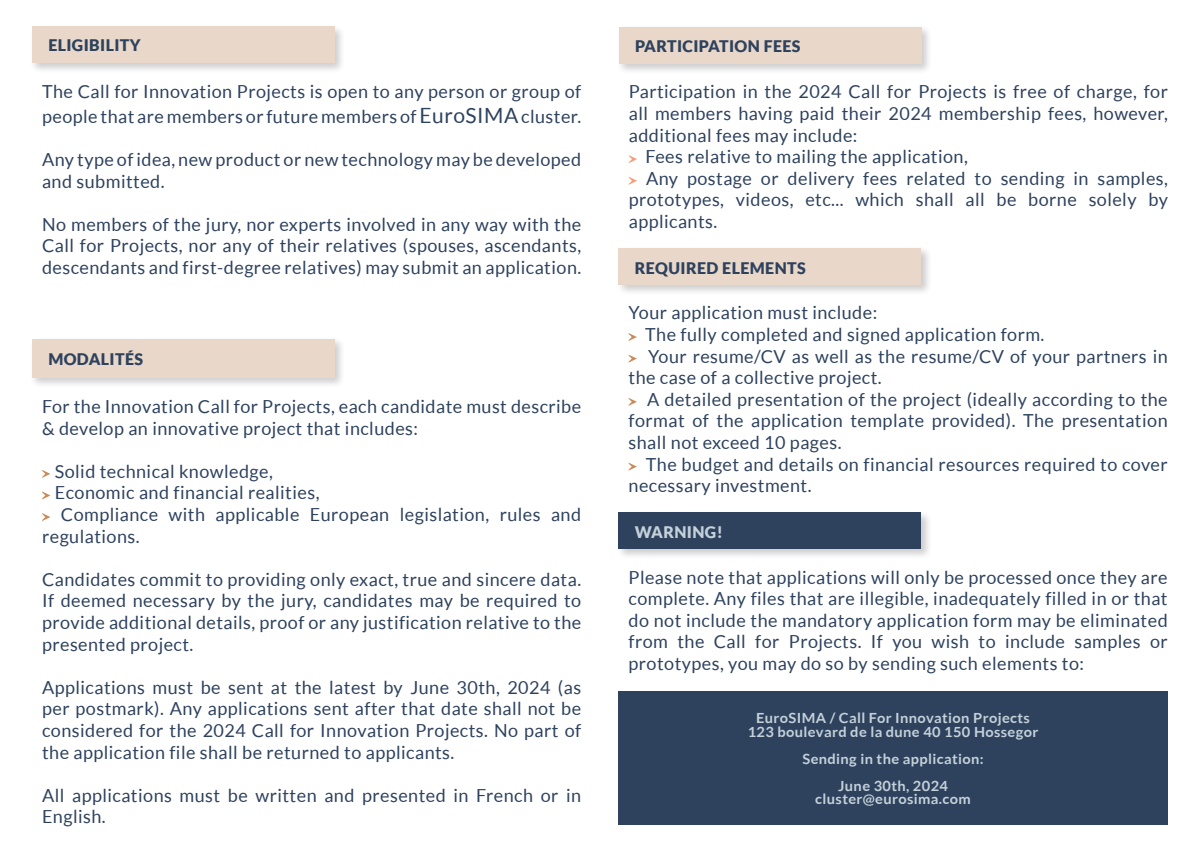
<style>
.page{position:relative;width:1200px;height:850px;background:#fff}
.page>*{position:absolute;margin:0;border:0;box-sizing:border-box;transform-origin:0 0}
.t1{font:18px/21.6px "Lato";letter-spacing:.025em;color:#2e425e}
.t2{font:900 16px "Lato";letter-spacing:.025em;color:#2e425e}
.t3{font:900 16px "Lato";letter-spacing:.025em;color:#c4d1d9}
.t4{font:700 14px/13.5px "Lato";letter-spacing:.025em;color:#c4d1d9;text-align:center;scale:1.05 1}
.s1{font-size:21px}
</style>
<div class="page">
<div style="left:30px;top:24px;width:316px;height:50px;background:#000;opacity:.2"></div>
<div style="left:32px;top:26px;width:303px;height:37px;background:#e9d8c9"></div>
<svg style="left:629px;top:333px;width:8px;height:8px"></svg>
<svg style="left:629px;top:355px;width:8px;height:8px"></svg>
<svg style="left:629px;top:398px;width:8px;height:8px"></svg>
<svg style="left:629px;top:463px;width:8px;height:8px"></svg>
<div style="left:616px;top:246px;width:316px;height:50px;background:#000;opacity:.2"></div>
<div style="left:619px;top:248px;width:302px;height:37px;background:#e9d8c9"></div>
<div style="left:616px;top:510px;width:316px;height:50px;background:#000;opacity:.2"></div>
<div style="left:619px;top:512px;width:302px;height:37px;background:#2e425e"></div>
<svg style="left:629px;top:155px;width:8px;height:8px"></svg>
<svg style="left:629px;top:177px;width:8px;height:8px"></svg>
<div style="left:616px;top:25px;width:317px;height:50px;background:#000;opacity:.2"></div>
<div style="left:619px;top:27px;width:303px;height:37px;background:#e9d8c9"></div>
<svg style="left:42px;top:470px;width:8px;height:8px"></svg>
<svg style="left:42px;top:491px;width:8px;height:8px"></svg>
<svg style="left:42px;top:513px;width:8px;height:8px"></svg>
<div style="left:30px;top:336px;width:316px;height:53px;background:#000;opacity:.2"></div>
<div style="left:32px;top:339px;width:303px;height:39px;background:#e9d8c9"></div>
<div style="left:619px;top:691px;width:549px;height:134px;background:#2e425e"></div>
<p class="t2" style="left:48px;top:36px;width:94px">ELIGIBILITY</p>
<p class="t1" style="left:42px;top:78px;width:541px;line-height:25.2px">The Call for Innovation Projects is open to any person or group of people that are members or future members of <span class="s1">EuroSIMA</span> cluster.</p>
<p class="t1" style="left:42px;top:149px;width:541px">Any type of idea, new product or new technology may be developed and submitted.</p>
<p class="t1" style="left:42px;top:213px;width:541px;text-align:justify">No members of the jury, nor experts involved in any way with the Call for Projects, nor any of their relatives (spouses, ascendants, descendants and first-degree relatives) may submit an application.</p>
<p class="t2" style="left:48px;top:349px;width:96px">MODALITÉS</p>
<p class="t1" style="left:42px;top:396px;width:541px">For the Innovation Call for Projects, each candidate must describe &amp; develop an innovative project that includes:</p>
<p class="t1" style="left:55px;top:460px;width:220px">Solid technical knowledge,</p>
<p class="t1" style="left:55px;top:482px;width:266px">Economic and financial realities,</p>
<p class="t1" style="left:61px;top:504px;width:522px">Compliance with applicable European legislation, rules and</p>
<p class="t1" style="left:42px;top:525px;width:99px">regulations.</p>
<p class="t1" style="left:42px;top:568px;width:541px;text-align:justify">Candidates commit to providing only exact, true and sincere data.<br>If deemed necessary by the jury, candidates may be required to provide additional details, proof or any justification relative to the presented project.</p>
<p class="t1" style="left:42px;top:676px;width:541px;text-align:justify">Applications must be sent at the latest by June 30th, 2024 (as per postmark). Any applications sent after that date shall not be considered for the 2024 Call for Innovation Projects. No part of the application file shall be returned to applicants.</p>
<p class="t1" style="left:42px;top:784px;width:541px">All applications must be written and presented in French or in<br>English.</p>
<p class="t2" style="left:635px;top:37px;width:167px">PARTICIPATION FEES</p>
<p class="t1" style="left:629px;top:81px;width:541px">Participation in the 2024 Call for Projects is free of charge, for</p>
<p class="t1" style="left:629px;top:103px;width:541px">all members having paid their 2024 membership fees, however,</p>
<p class="t1" style="left:629px;top:124px;width:230px">additional fees may include:</p>
<p class="t1" style="left:645px;top:146px;width:324px">Fees relative to mailing the application,</p>
<p class="t1" style="left:646px;top:167px;width:523px">Any postage or delivery fees related to sending in samples,</p>
<p class="t1" style="left:629px;top:189px;width:541px">prototypes, videos, etc... which shall all be borne solely by</p>
<p class="t1" style="left:629px;top:211px;width:90px">applicants.</p>
<p class="t2" style="left:635px;top:258px;width:173px">REQUIRED ELEMENTS</p>
<p class="t1" style="left:629px;top:302px;width:250px">Your application must include:</p>
<p class="t1" style="left:645px;top:324px;width:401px">The fully completed and signed application form.</p>
<p class="t1" style="left:648px;top:345px;width:521px">Your resume/CV as well as the resume/CV of your partners in</p>
<p class="t1" style="left:629px;top:367px;width:255px">the case of a collective project.</p>
<p class="t1" style="left:647px;top:388px;width:522px">A detailed presentation of the project (ideally according to the</p>
<p class="t1" style="left:629px;top:410px;width:541px">format of the application template provided). The presentation</p>
<p class="t1" style="left:629px;top:432px;width:214px">shall not exceed 10 pages.</p>
<p class="t1" style="left:646px;top:453px;width:523px">The budget and details on financial resources required to cover</p>
<p class="t1" style="left:629px;top:475px;width:184px">necessary investment.</p>
<p class="t3" style="left:635px;top:523px;width:89px">WARNING!</p>
<p class="t1" style="left:629px;top:566px;width:541px;text-align:justify">Please note that applications will only be processed once they are complete. Any files that are illegible, inadequately filled in or that do not include the mandatory application form may be eliminated from the Call for Projects. If you wish to include samples or prototypes, you may do so by sending such elements to:</p>
<p class="t4" style="left:748px;top:711px;width:278px">EuroSIMA / Call For Innovation Projects<br>123 boulevard de la dune 40 150 Hossegor</p>
<p class="t4" style="left:803px;top:745px;width:174px;line-height:27px">Sending in the application:<br>June 30th, 2024</p>
<p class="t4" style="left:815px;top:792px;width:150px">cluster@eurosima.com</p>
</div>
